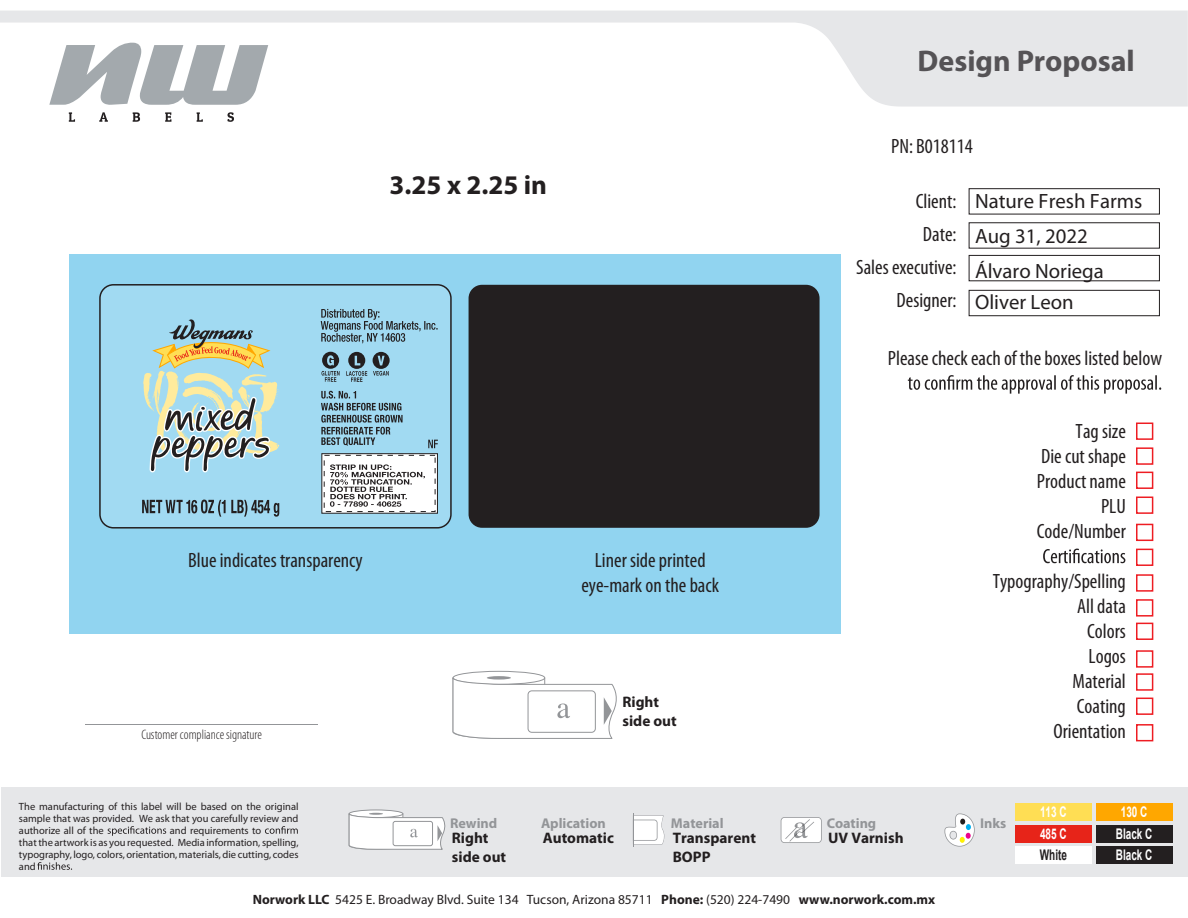
<style>
.page{position:relative;width:1188px;height:918px;background:#fff}
.page>*{position:absolute;margin:0;border:0;box-sizing:border-box;transform-origin:0 0}
.t1{font:700 30px "Myriad Pro";color:#555356}
.t2{font:700 27px "Myriad Pro";color:#231f20}
.t3{font:condensed 20.7px/24.9px "Myriad Pro";color:#231f20;text-align:right}
.t4{font:20.7px/34.7px "Myriad Pro";color:#231f20}
.t5{font:700 15.3px/18.3px "Myriad Pro";color:#231f20}
.t6{font:700 14.7px/21.6px "Arial";color:#fff;scale:.68 1}
.t7{font:700 14.7px "Arial";color:#231f20;scale:.68 1}
.t8{font:700 14.25px "Myriad Pro";color:#939598}
.t9{font:300 condensed 13.65px "Myriad Pro";color:#231f20}
.t10{font:13.5px "Myriad Pro";color:#231f20}
.t11{font:10.5px/12px "Myriad Pro";color:#231f20;text-align:justify}
.s1{font-weight:700}
</style>
<div class="page">
<div style="left:70px;top:255px;width:771px;height:379px;background:#91d4f0"></div>
<div style="left:100px;top:285px;width:351px;height:243px;background:#a1daf2;border-radius:14px"></div>
<div style="left:99px;top:284px;width:353px;height:245px;border:2px solid #231f20;border-radius:14px"></div>
<div style="left:469px;top:285px;width:351px;height:243px;background:#231f20;border-radius:14px"></div>
<div style="left:1px;top:787px;width:1187px;height:90px;background:#e6e7e9"></div>
<hr style="left:85px;top:724px;width:233px;height:1px;background:#939598">
<svg style="left:108px;top:826px;width:58px;height:10px"></svg>
<svg style="left:265px;top:826px;width:33px;height:8px"></svg>
<svg style="left:37px;top:862px;width:35px;height:8px"></svg>
<svg style="left:908px;top:375px;width:253px;height:19px"></svg>
<div style="left:969px;top:188px;width:191px;height:27px;border:1px solid #231f20"></div>
<div style="left:969px;top:222px;width:191px;height:27px;border:1px solid #231f20"></div>
<div style="left:969px;top:255px;width:191px;height:26px;border:1px solid #231f20"></div>
<div style="left:969px;top:290px;width:191px;height:26px;border:1px solid #231f20"></div>
<svg style="left:1043px;top:549px;width:82px;height:14px"></svg>
<div style="left:1136px;top:423px;width:17px;height:17px;border:2px solid #ee1d23"></div>
<div style="left:1136px;top:447px;width:17px;height:18px;border:2px solid #ee1d23"></div>
<div style="left:1136px;top:472px;width:17px;height:17px;border:2px solid #ee1d23"></div>
<div style="left:1136px;top:497px;width:17px;height:17px;border:2px solid #ee1d23"></div>
<div style="left:1136px;top:524px;width:17px;height:17px;border:2px solid #ee1d23"></div>
<div style="left:1136px;top:549px;width:17px;height:17px;border:2px solid #ee1d23"></div>
<div style="left:1136px;top:574px;width:17px;height:18px;border:2px solid #ee1d23"></div>
<div style="left:1136px;top:599px;width:17px;height:18px;border:2px solid #ee1d23"></div>
<div style="left:1136px;top:623px;width:17px;height:17px;border:2px solid #ee1d23"></div>
<div style="left:1136px;top:650px;width:17px;height:18px;border:2px solid #ee1d23"></div>
<div style="left:1136px;top:673px;width:17px;height:18px;border:2px solid #ee1d23"></div>
<div style="left:1136px;top:698px;width:17px;height:17px;border:2px solid #ee1d23"></div>
<div style="left:1136px;top:724px;width:17px;height:17px;border:2px solid #ee1d23"></div>
<svg style="left:69px;top:112px;width:6px;height:10px"></svg>
<svg style="left:99px;top:112px;width:9px;height:10px"></svg>
<svg style="left:133px;top:112px;width:7px;height:10px"></svg>
<svg style="left:165px;top:112px;width:6px;height:10px"></svg>
<svg style="left:197px;top:112px;width:6px;height:10px"></svg>
<svg style="left:227px;top:112px;width:7px;height:10px"></svg>
<svg style="left:0;top:11px;width:1188px;height:96px"></svg>
<hr style="left:633px;top:813px;width:1px;height:34px;background:#939598">
<svg style="left:634px;top:815px;width:31px;height:29px"></svg>
<svg style="left:781px;top:817px;width:41px;height:26px"></svg>
<svg style="left:944px;top:813px;width:31px;height:34px"></svg>
<svg style="left:348px;top:809px;width:98px;height:41px"></svg>
<svg style="left:452px;top:671px;width:165px;height:68px"></svg>
<svg style="left:143px;top:319px;width:136px;height:153px"></svg>
<svg style="left:321px;top:309px;width:117px;height:34px"></svg>
<svg style="left:373px;top:352px;width:17px;height:24px"></svg>
<svg style="left:321px;top:352px;width:19px;height:30px"></svg>
<svg style="left:346px;top:352px;width:21px;height:30px"></svg>
<svg style="left:321px;top:391px;width:82px;height:55px"></svg>
<svg style="left:428px;top:440px;width:10px;height:8px"></svg>
<svg style="left:142px;top:500px;width:137px;height:17px"></svg>
<div style="left:321px;top:453px;width:117px;height:61px;background:#fff;border:1px solid #231f20"></div>
<div style="left:324px;top:455px;width:112px;height:57px;border:1px dashed #231f20"></div>
<svg style="left:330px;top:464px;width:95px;height:43px"></svg>
<div style="left:1015px;top:803px;width:77px;height:18px;background:#ffde54"></div>
<div style="left:1015px;top:825px;width:77px;height:17px;background:#e72419"></div>
<div style="left:1096px;top:803px;width:77px;height:18px;background:#ffa700"></div>
<div style="left:1096px;top:825px;width:77px;height:17px;background:#231f20"></div>
<div style="left:1096px;top:846px;width:77px;height:17px;background:#231f20"></div>
<div style="left:1015px;top:846px;width:77px;height:17px;background:#fff"></div>
<h1 class="t1" style="left:918px;top:42px;width:219px">Design Proposal</h1>
<h2 class="t2" style="left:390px;top:168px;width:159px">3.25 x 2.25 in</h2>
<h3 class="t3" style="left:188px;top:548px;width:176px">Blue indicates transparency</h3>
<h3 class="t3" style="left:581px;top:548px;width:139px;text-align:center">Liner side printed eye-mark on the back</h3>
<h3 class="t9" style="left:141px;top:727px;width:122px">Customer compliance signature</h3>
<p class="t11" style="left:19px;top:800px;width:281px">The manufacturing of this label will be based on the original sample that was provided. We ask that you carefully review and authorize all of the</p>
<p class="t11" style="left:19px;top:824px;width:281px;text-align:left;text-indent:151px">and requirements to<br>that the artwork is as you requested. Media information, spelling, typography, logo, colors, orientation, materials, die cutting, codes and</p>
<h3 class="t5" style="left:622px;top:693px;width:56px">Right side out</h3>
<h3 class="t8" style="left:450px;top:814px;width:49px">Rewind</h3>
<h3 class="t5" style="left:452px;top:829px;width:56px">Right side out</h3>
<h3 class="t8" style="left:541px;top:814px;width:66px">Aplication</h3>
<h3 class="t5" style="left:543px;top:829px;width:73px">Automatic</h3>
<h3 class="t8" style="left:671px;top:814px;width:54px">Material</h3>
<h3 class="t5" style="left:673px;top:829px;width:85px">Transparent<br>BOPP</h3>
<h3 class="t3" style="left:891px;top:133px;width:83px">PN: B018114</h3>
<h3 class="t3" style="left:856px;top:185px;width:102px;line-height:32.8px">Client:<br>Date:<br>Sales executive:<br>Designer:</h3>
<h3 class="t4" style="left:975px;top:184px;width:169px">Nature Fresh Farms<br>Aug 31, 2022<br>Álvaro Noriega</h3>
<h3 class="t4" style="left:975px;top:285px;width:100px">Oliver Leon</h3>
<h3 class="t3" style="left:888px;top:345px;width:276px">Please check each of the boxes listed below</h3>
<h3 class="t8" style="left:827px;top:814px;width:51px">Coating</h3>
<h3 class="t5" style="left:828px;top:829px;width:77px">UV Varnish</h3>
<h3 class="t3" style="left:1037px;top:419px;width:91px">Tag size<br>Die cut shape<br>Product name<br>PLU<br>Code/Number</h3>
<h3 class="t3" style="left:993px;top:569px;width:135px">Typography/Spelling<br>All data<br>Colors<br>Logos<br>Material<br>Coating<br>Orientation</h3>
<h3 class="t8" style="left:980px;top:814px;width:28px">Inks</h3>
<h3 class="t6" style="left:1040px;top:802px;width:41px">113 C<br>485 C</h3>
<h3 class="t6" style="left:1116px;top:802px;width:55px;text-align:center">130 C<br>Black C</h3>
<h3 class="t7" style="left:1040px;top:845px;width:42px">White</h3>
<h3 class="t6" style="left:1116px;top:844px;width:55px">Black C</h3>
<p class="t10" style="left:253px;top:891px;width:684px"><span class="s1">Norwork LLC</span> 5425 E. Broadway Blvd. Suite 134 Tucson, Arizona 85711 <span class="s1">Phone:</span> (520) 224-7490 <span class="s1">www.norwork.com.mx</span></p>
</div>
